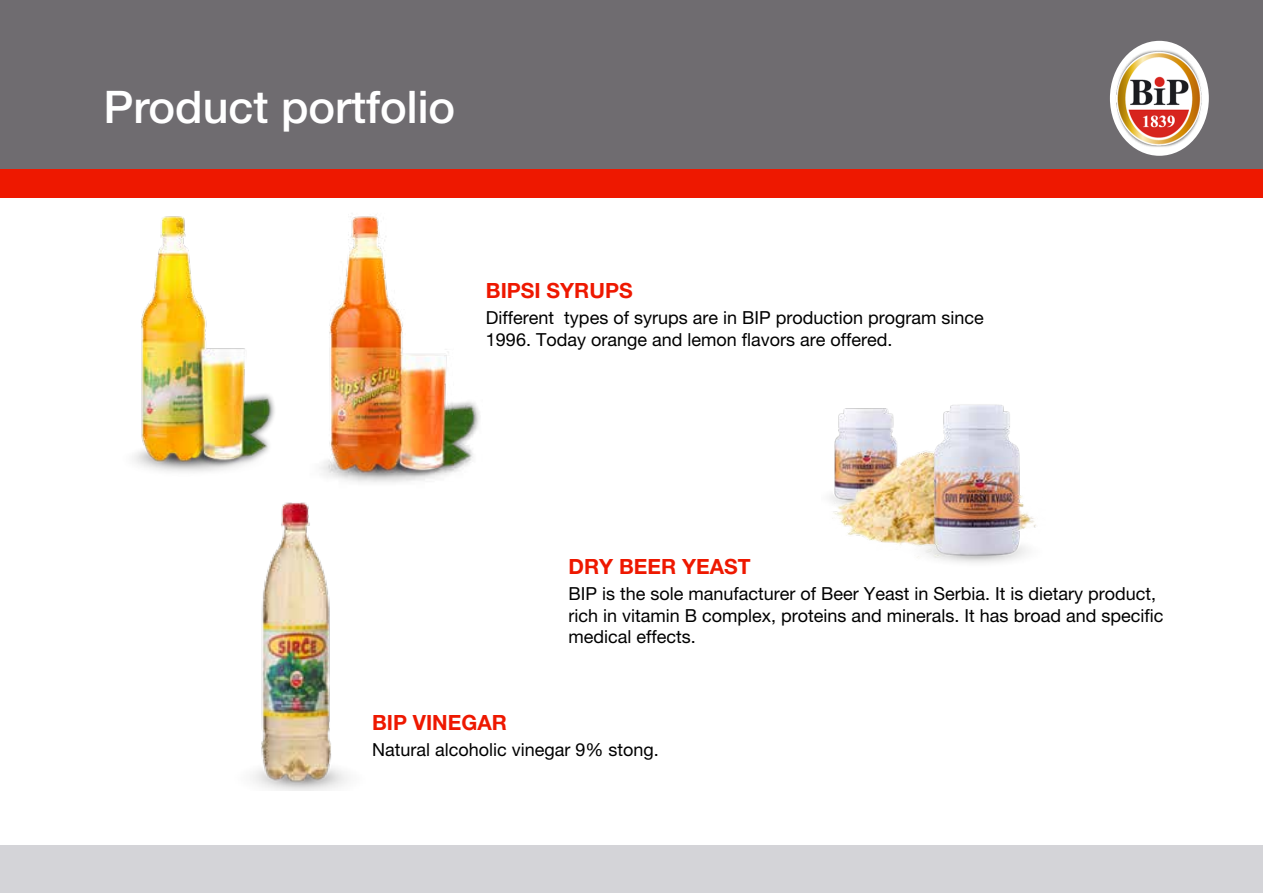
<style>
.page{position:relative;width:1263px;height:893px;background:#fff}
.page>*{position:absolute;margin:0;border:0;box-sizing:border-box;transform-origin:0 0}
.t1{font:500 45px "Helvetica Neue LT Pro";color:#fff}
.t2{font:700 21px "Helvetica Neue LT Pro";color:#ee1800}
.t3{font:18px/21.6px "Helvetica Neue LT Pro";color:#000}
</style>
<div class="page">
<div style="left:0;top:0;width:1263px;height:176px;background:#6f6c70"></div>
<div style="left:0;top:169px;width:1263px;height:28px;background:#ee1800"></div>
<div style="left:0;top:845px;width:1263px;height:48px;background:#d4d4d8"></div>
<img style="left:134px;top:216px;width:128px;height:256px">
<img style="left:262px;top:216px;width:218px;height:267px">
<img style="left:830px;top:404px;width:206px;height:159px">
<img style="left:252px;top:502px;width:96px;height:289px">
<div style="left:1110px;top:41px;width:99px;height:115px;background:#fff;border-radius:50%"></div>
<img style="left:1112px;top:41px;width:97px;height:106px">
<h1 class="t1" style="left:103px;top:80px;width:353px">Product portfolio</h1>
<p class="t2" style="left:486px;top:277px;width:148px">BIPSI SYRUPS</p>
<p class="t3" style="left:486px;top:306px;width:499px">Different types of syrups are in BIP production program since<br>1996. Today orange and lemon flavors are offered.</p>
<p class="t2" style="left:568px;top:554px;width:184px">DRY BEER YEAST</p>
<p class="t3" style="left:568px;top:583px;width:596px">BIP is the sole manufacturer of Beer Yeast in Serbia. It is dietary product, rich in vitamin B complex, proteins and minerals. It has broad and specific medical effects.</p>
<p class="t2" style="left:372px;top:710px;width:136px">BIP VINEGAR</p>
<p class="t3" style="left:372px;top:739px;width:288px">Natural alcoholic vinegar 9% stong.</p>
</div>
